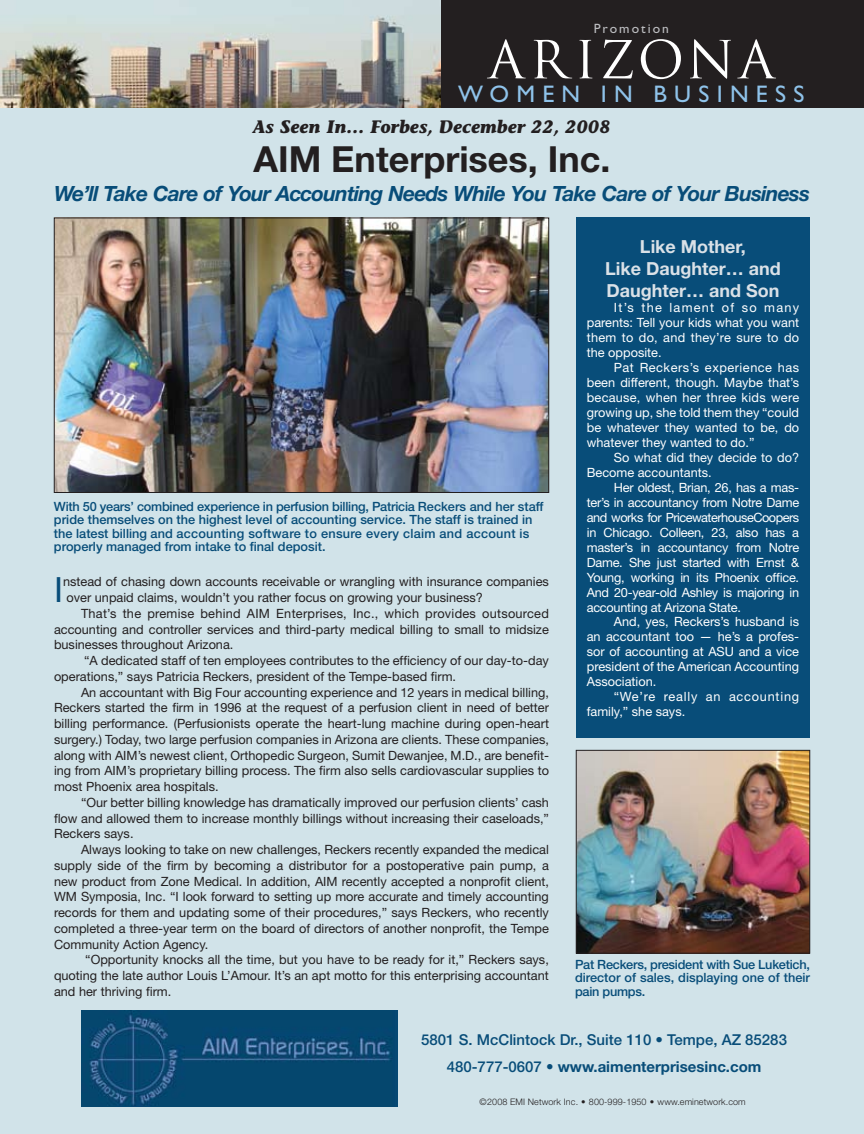
<style>
.page{position:relative;width:864px;height:1134px;background:#fff}
.page>*{position:absolute;margin:0;border:0;box-sizing:border-box;transform-origin:0 0}
.t1{font:51px "Trajan";letter-spacing:.065em;color:#fff}
.t2{font:700 36px "Helvetica Neue";color:#231f20}
.t3{font:34.8px "Helvetica Neue";color:#084d79}
.t4{font:24px "Gill Sans";letter-spacing:.3em;color:#8fc3ea}
.t5{font:italic 700 21px "Helvetica Neue";letter-spacing:-.04em;color:#084d79}
.t6{font:700 18px/21.6px "Helvetica Neue";color:#dae1e7;text-align:center}
.t7{font:italic 700 18px "Stone Informal";color:#231f20}
.t8{font:500 15px/27px "Helvetica Neue";color:#084d79;text-align:center}
.t9{font:13.5px "Gill Sans";letter-spacing:.15em;color:#bcbdc0}
.t10{font:12.75px/15.8px "Helvetica Neue";color:#231f20;text-align:justify}
.t11{font:12.75px/15px "Helvetica Neue";color:#fff;text-align:justify}
.t12{font:500 12.75px/13.5px "Helvetica Neue";color:#084d79}
.t13{font:12.75px/15px "Helvetica Neue";letter-spacing:.06em;color:#fff}
.t14{font:300 9px "Helvetica Neue";letter-spacing:.01em;color:#231f20}
.s1{font-weight:700}
</style>
<div class="page">
<div style="left:0;top:107px;width:864px;height:1027px;background:#d1e3e9"></div>
<img style="left:56px;top:220px;width:491px;height:271px">
<div style="left:54px;top:218px;width:495px;height:275px;border:1px solid #231f20"></div>
<img style="left:82px;top:1011px;width:316px;height:96px">
<div style="left:440px;top:0;width:424px;height:108px;background:#231f20"></div>
<img style="left:0;top:0;width:440px;height:108px">
<div style="left:576px;top:218px;width:234px;height:520px;background:#084d79"></div>
<img style="left:578px;top:752px;width:230px;height:199px">
<div style="left:576px;top:750px;width:234px;height:203px;border:1px solid #231f20"></div>
<p class="t9" style="left:594px;top:20px;width:77px">Promotion</p>
<h1 class="t1" style="left:488px;top:29px;width:288px">ARIZONA</h1>
<h3 class="t4" style="left:458px;top:80px;width:348px">WOMEN IN BUSINESS</h3>
<h3 class="t7" style="left:253px;top:115px;width:359px">As Seen In… Forbes, December 22, 2008</h3>
<h2 class="t2" style="left:253px;top:137px;width:359px">Aim Enterprises, Inc.</h2>
<h3 class="t5" style="left:54px;top:181px;width:757px">We’ll Take Care of Your Accounting Needs While You Take Care of Your Business</h3>
<h3 class="t6" style="left:605px;top:236px;width:177px">Like Mother,<br>Like Daughter… and<br>Daughter… and Son</h3>
<p class="t11" style="left:587px;top:299px;width:214px;text-indent:27px">It’s the lament of so many parents: Tell your kids what you want them to do, and they’re sure to do the opposite.</p>
<p class="t11" style="left:587px;top:359px;width:214px;text-indent:27px">Pat Reckers’s experience has been different, though. Maybe that’s because, when her three kids were growing up, she told them they “could be whatever they wanted to be, do whatever they wanted to do.”</p>
<p class="t11" style="left:587px;top:449px;width:214px;text-indent:27px">So what did they decide to do?<br>Become accountants.</p>
<p class="t11" style="left:587px;top:479px;width:214px;text-indent:27px">Her oldest, Brian, 26, has a mas&shy;ter’s in accountancy from Notre Dame and works for PricewaterhouseCoopers in Chicago. Colleen, 23, also has a master’s in accountancy from Notre Dame. She just started with Ernst &amp; Young, working in its Phoenix office.<br>And 20-year-old Ashley is majoring in accounting at Arizona State.</p>
<p class="t11" style="left:587px;top:614px;width:214px;text-indent:27px">And, yes, Reckers’s husband is an accountant too — he’s a profes&shy;sor of accounting at ASU and a vice president of the American Accounting Association.</p>
<p class="t13" style="left:587px;top:689px;width:214px;text-indent:27px">“We’re really an accounting family,” she says.</p>
<p class="t12" style="left:54px;top:499px;width:491px">With 50 years’ combined experience in perfusion billing, Patricia Reckers and her staff pride themselves on the highest level of accounting service. The staff is trained in the latest billing and accounting software to ensure every claim and account is properly managed from intake to final deposit.</p>
<h3 class="t3" style="left:54px;top:569px;width:11px">I</h3>
<p class="t10" style="left:63px;top:574px;width:487px">nstead of chasing down accounts receivable or wrangling with insurance companies over unpaid claims, wouldn’t you rather focus on growing your business?</p>
<p class="t10" style="left:54px;top:605px;width:496px;text-indent:27px">That’s the premise behind AIM Enterprises, Inc., which provides outsourced accounting and controller services and third-party medical billing to small to midsize businesses throughout Arizona.</p>
<p class="t10" style="left:54px;top:653px;width:497px;text-indent:30px">“A dedicated staff of ten employees contributes to the efficiency of our day-to-day operations,” says Patricia Reckers, president of the Tempe-based firm.</p>
<p class="t10" style="left:54px;top:684px;width:497px;text-indent:27px">An accountant with Big Four accounting experience and 12 years in medical billing, Reckers started the firm in 1996 at the request of a perfusion client in need of better billing performance. (Perfusionists operate the heart-lung machine during open-heart surgery.) Today, two large perfusion companies in Arizona are clients. These companies, along with AIM’s newest client, Orthopedic Surgeon, Sumit Dewanjee, M.D., are benefit&shy;ing from AIM’s proprietary billing process. The firm also sells cardiovascular supplies to most Phoenix area hospitals.</p>
<p class="t10" style="left:54px;top:794px;width:497px;text-indent:27px">“Our better billing knowledge has dramatically improved our perfusion clients’ cash flow and allowed them to increase monthly billings without increasing their caseloads,” Reckers says.</p>
<p class="t10" style="left:54px;top:842px;width:497px;text-indent:27px">Always looking to take on new challenges, Reckers recently expanded the medical supply side of the firm by becoming a distributor for a postoperative pain pump, a new product from Zone Medical. In addition, AIM recently accepted a nonprofit client, WM Symposia, Inc. “I look forward to setting up more accurate and timely accounting records for them and updating some of their procedures,” says Reckers, who recently completed a three-year term on the board of directors of another nonprofit, the Tempe Community Action Agency.</p>
<p class="t10" style="left:54px;top:952px;width:496px;text-indent:31px">“Opportunity knocks all the time, but you have to be ready for it,” Reckers says, quoting the late author Louis L’Amour. It’s an apt motto for this enterprising accountant and her thriving firm.</p>
<p class="t12" style="left:575px;top:957px;width:236px;text-align:justify">Pat Reckers, president with Sue Luketich, director of sales, displaying one of their pain pumps.</p>
<p class="t8" style="left:421px;top:1026px;width:367px">5801 S. McClintock Dr., Suite 110 • Tempe, AZ 85283<br>480-777-0607 • <span class="s1">www.aimenterprisesinc.com</span></p>
<p class="t14" style="left:480px;top:1096px;width:268px">©2008 EMI Network Inc. • 800-999-1950 • www.eminetwork.com</p>
</div>
